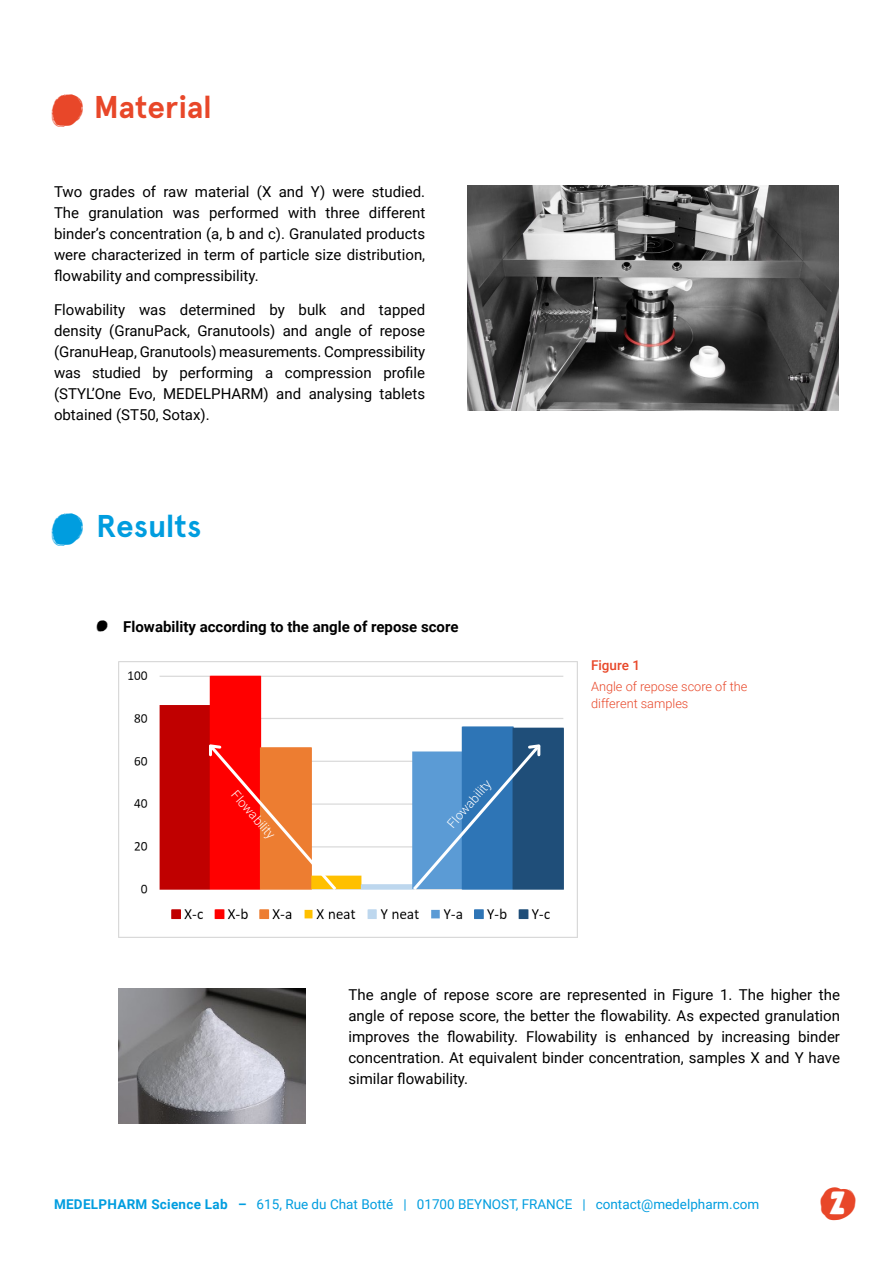
<style>
.page{position:relative;width:893px;height:1263px;background:#fff}
.page>*{position:absolute;margin:0;border:0;box-sizing:border-box;transform-origin:0 0}
.t1{font:45px "Font Blob";color:#e84729}
.t2{font:43.5px "Font Blob Blobs";color:#009ddf}
.t3{font:700 31.5px "Apercu";letter-spacing:-.005em;color:#e84729}
.t4{font:700 31.5px "Apercu";letter-spacing:-.005em;color:#009ddf}
.t5{font:15px/21px "Roboto";color:#000;text-align:justify}
.t6{font:700 15px "Roboto";color:#000}
.t7{font:13.5px "Roboto";color:#009ddf}
.t8{font:500 13.5px "Roboto";color:#e84729}
.t9{font:300 12.75px/16.5px "Roboto";color:#e84729}
.t10{font:300 12.75px "Roboto";color:#fff}
.s1{font-family:"Font Blob Blobs";font-weight:400;font-size:43.5px}
.s2{font-family:"Font Blob Blobs";font-weight:400}
.s3{font-weight:700}
</style>
<div class="page">
<img style="left:468px;top:186px;width:371px;height:224px">
<img style="left:119px;top:661px;width:459px;height:276px">
<img style="left:119px;top:989px;width:186px;height:134px">
<svg style="left:207px;top:742px;width:132px;height:151px"></svg>
<svg style="left:410px;top:742px;width:132px;height:151px;background:#4f88bb"></svg>
<h3 class="t3" style="left:50px;top:88px;width:163px"><span class="s1">1</span> Material</h3>
<p class="t5" style="left:54px;top:181px;width:373px">Two grades of raw material (X and Y) were studied.<br>The granulation was performed with three different binder’s concentration (a, b and c). Granulated products were characterized in term of particle size distribution, flowability and compressibility.</p>
<p class="t5" style="left:54px;top:298px;width:373px">Flowability was determined by bulk and tapped density (GranuPack, Granutools) and angle of repose (GranuHeap, Granutools) measurements. Compressibility was studied by performing a compression profile (STYL’One Evo, MEDELPHARM) and analysing tablets obtained (ST50, Sotax).</p>
<h2 class="t2" style="left:50px;top:512px;width:37px">1</h2>
<h3 class="t4" style="left:96px;top:506px;width:107px">Results</h3>
<p class="t6" style="left:96px;top:616px;width:364px"><span class="s2">1</span> Flowability according to the angle of repose score</p>
<p class="t10" style="left:241px;top:786px;width:61px;rotate:49deg">Flowability</p>
<p class="t10" style="left:443px;top:820px;width:61px;rotate:-49deg">Flowability</p>
<p class="t8" style="left:591px;top:656px;width:50px">Figure 1</p>
<p class="t9" style="left:591px;top:678px;width:158px">Angle of repose score of the different samples</p>
<p class="t5" style="left:348px;top:984px;width:493px">The angle of repose score are represented in Figure 1. The higher the angle of repose score, the better the flowability. As expected granulation improves the flowability. Flowability is enhanced by increasing binder concentration. At equivalent binder concentration, samples X and Y have similar flowability.</p>
<p class="t7" style="left:54px;top:1194px;width:707px"><span class="s3">MEDELPHARM Science Lab –</span> 615, Rue du Chat Botté | 01700 BEYNOST, FRANCE | contact@medelpharm.com</p>
<h1 class="t1" style="left:819px;top:1185px;width:41px">2</h1>
</div>
